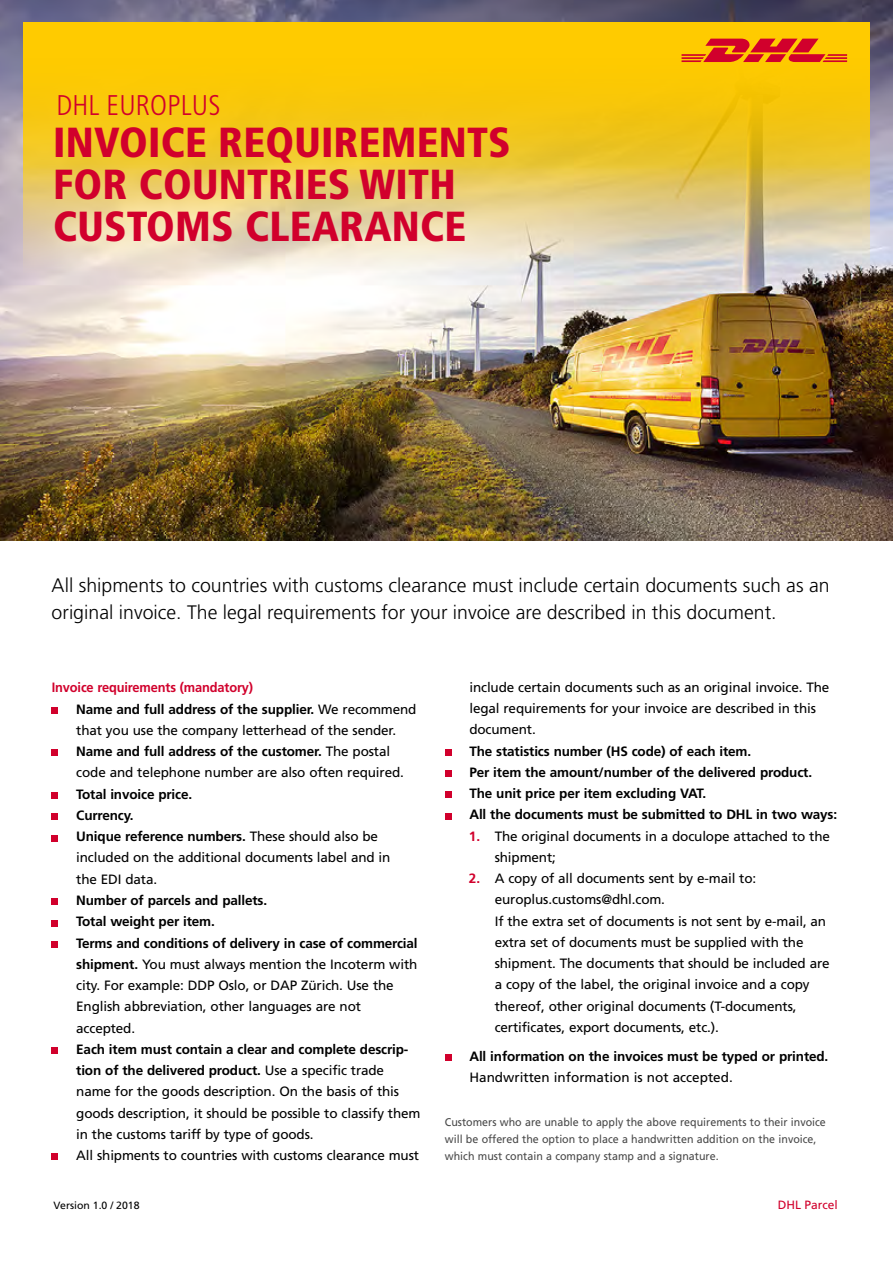
<style>
.page{position:relative;width:893px;height:1263px;background:#fff}
.page>*{position:absolute;margin:0;border:0;box-sizing:border-box;transform-origin:0 0}
.t1{font:900 condensed 42px/42px "Frutiger";letter-spacing:.005em;color:#d1002c}
.t2{font:300 condensed 28.5px "Frutiger";letter-spacing:.005em;color:#d1002c}
.t3{font:300 19.5px/26.5px "Frutiger";color:#000}
.t4{font:13.5px/21.3px "Frutiger";letter-spacing:-.01em;color:#000}
.t5{font:700 13.5px/21.3px "Frutiger";letter-spacing:-.01em;color:#000}
.t6{font:12px "Frutiger";color:#d1002c}
.t7{font:11.25px/16.8px "Frutiger";color:#494949;scale:.95 1}
.t8{font:10.5px "Frutiger";color:#000}
.s1{font-weight:700;color:#d1002c}
.s2{font-weight:700}
</style>
<div class="page">
<img style="left:0;top:0;width:893px;height:540px">
<svg style="left:23px;top:22px;width:847px;height:267px;background:#eecd53"></svg>
<div style="left:52px;top:707px;width:6px;height:7px;background:#d1002c"></div>
<svg style="left:52px;top:750px;width:6px;height:6px"></svg>
<div style="left:52px;top:792px;width:6px;height:7px;background:#d1002c"></div>
<div style="left:52px;top:813px;width:6px;height:7px;background:#d1002c"></div>
<svg style="left:52px;top:835px;width:6px;height:6px"></svg>
<div style="left:52px;top:898px;width:6px;height:7px;background:#d1002c"></div>
<svg style="left:52px;top:920px;width:6px;height:6px"></svg>
<svg style="left:52px;top:941px;width:6px;height:6px"></svg>
<div style="left:52px;top:1047px;width:6px;height:7px;background:#d1002c"></div>
<svg style="left:52px;top:1154px;width:6px;height:6px"></svg>
<svg style="left:445px;top:749px;width:6px;height:6px"></svg>
<div style="left:445px;top:770px;width:6px;height:7px;background:#d1002c"></div>
<svg style="left:445px;top:792px;width:6px;height:6px"></svg>
<svg style="left:445px;top:813px;width:6px;height:6px"></svg>
<div style="left:445px;top:1054px;width:6px;height:7px;background:#d1002c"></div>
<svg style="left:681px;top:39px;width:166px;height:23px;background:#e55b18"></svg>
<h2 class="t2" style="left:56px;top:89px;width:166px">DHL EUROPLUS</h2>
<h1 class="t1" style="left:53px;top:122px;width:459px">INVOICE REQUIREMENTS<br>FOR COUNTRIES WITH<br>CUSTOMS CLEARANCE</h1>
<h3 class="t3" style="left:52px;top:572px;width:779px">All shipments to countries with customs clearance must include certain documents such as an original invoice. The legal requirements for your invoice are described in this document.</h3>
<p class="t4" style="left:76px;top:677px;width:342px;text-indent:-25px"><span class="s1">Invoice requirements (mandatory)<br></span><span class="s2">Name and full address of the supplier.</span> We recommend that you use the company letterhead of the sender.<br><span class="s2">Name and full address of the customer.</span> The postal code and telephone number are also often required.</p>
<p class="t4" style="left:76px;top:783px;width:316px"><span class="s2">Total invoice price.<br>Currency.<br>Unique reference numbers.</span> These should also be included on the additional documents label and in the EDI data.</p>
<p class="t4" style="left:76px;top:889px;width:343px"><span class="s2">Number of parcels and pallets.<br>Total weight per item.<br>Terms and conditions of delivery in case of commercial shipment.</span> You must always mention the Incoterm with city. For example: DDP Oslo, or DAP Zürich. Use the English abbreviation, other languages are not accepted.</p>
<p class="t4" style="left:76px;top:1038px;width:346px"><span class="s2">Each item must contain a clear and complete descrip&shy;tion of the delivered product.</span> Use a specific trade name for the goods description. On the basis of this goods description, it should be possible to classify them in the customs tariff by type of goods.<br>All shipments to countries with customs clearance must</p>
<p class="t8" style="left:54px;top:1199px;width:87px">Version 1.0 / 2018</p>
<p class="t4" style="left:469px;top:676px;width:361px">include certain documents such as an original invoice. The legal requirements for your invoice are described in this document.</p>
<p class="t5" style="left:469px;top:740px;width:369px">The statistics number (HS code) of each item.<br>Per item the amount/number of the delivered product.<br>The unit price per item excluding VAT.<br>All the documents must be submitted to DHL in two ways:</p>
<p class="t4" style="left:495px;top:825px;width:337px;text-indent:-26px"><span class="s1">1.</span> The original documents in a doculope attached to the shipment;</p>
<p class="t4" style="left:495px;top:868px;width:336px;text-indent:-26px"><span class="s1">2.</span> A copy of all documents sent by e-mail to: europlus.customs@dhl.com.<br>If the extra set of documents is not sent by e-mail, an extra set of documents must be supplied with the shipment. The documents that should be included are a copy of the label, the original invoice and a copy thereof, other original documents (T-documents, certificates, export documents, etc.).</p>
<p class="t5" style="left:469px;top:1045px;width:360px">All information on the invoices must be typed or printed.</p>
<p class="t4" style="left:469px;top:1066px;width:265px">Handwritten information is not accepted.</p>
<p class="t7" style="left:445px;top:1113px;width:403px">Customers who are unable to apply the above requirements to their invoice will be offered the option to place a handwritten addition on the invoice, which must contain a company stamp and a signature.</p>
<p class="t6" style="left:778px;top:1198px;width:62px">DHL Parcel</p>
</div>
